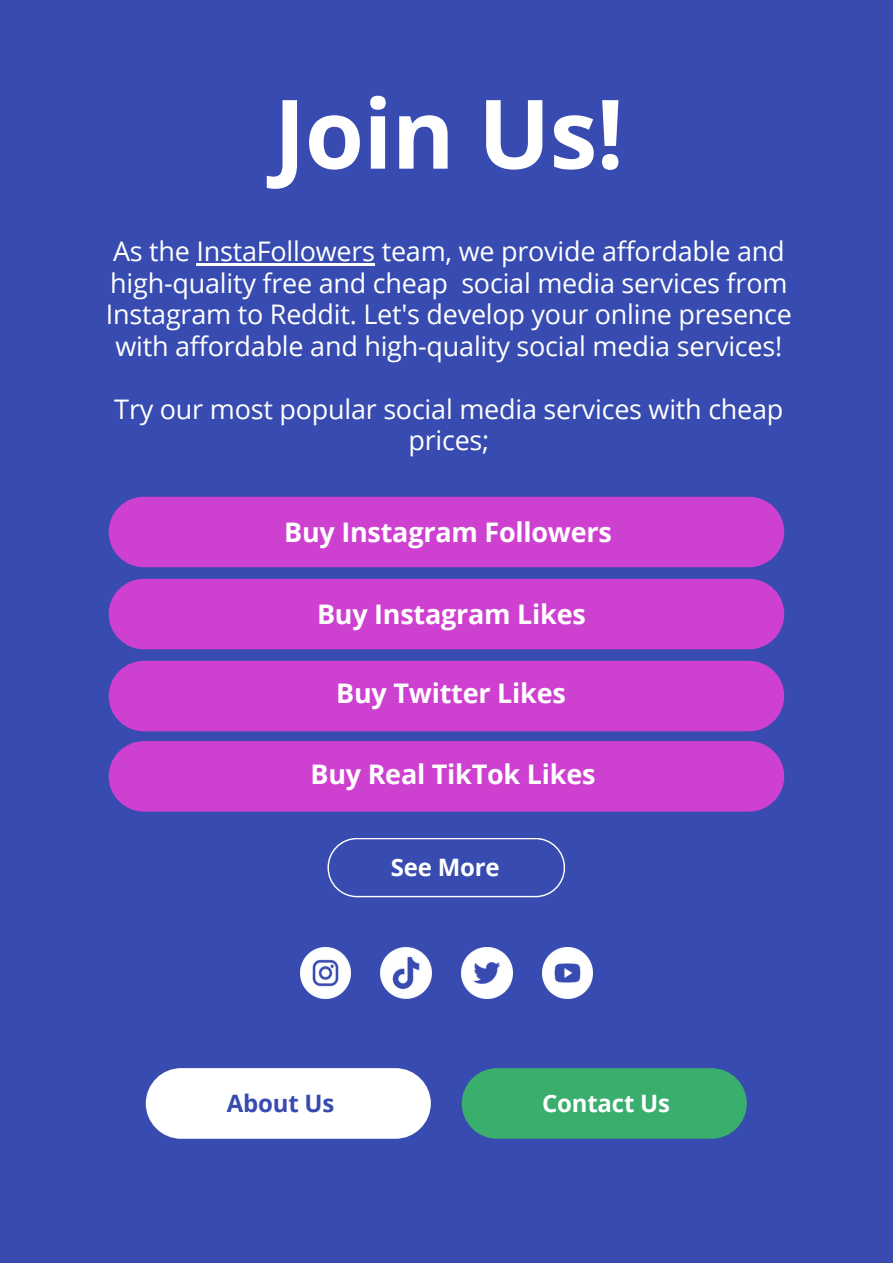
<style>
.page{position:relative;width:893px;height:1264px;background:#fff}
.page>*{position:absolute;margin:0;border:0;box-sizing:border-box;transform-origin:0 0}
.t1{font:700 95.85px "Open Sans";letter-spacing:-.01em;color:#fff}
.t2{font:27px/31.5px "Open Sans";letter-spacing:-.01em;color:#fff;text-align:center}
.t3{font:700 27px "Open Sans";letter-spacing:-.01em;color:#fff}
.t4{font:700 24px "Open Sans";letter-spacing:-.01em;color:#fff}
.t5{font:700 24px "Open Sans";letter-spacing:-.01em;color:#374bb0}
</style>
<div class="page">
<div style="left:0;top:0;width:892px;height:1262px;background:#374bb0"></div>
<div style="left:109px;top:497px;width:675px;height:70px;background:#ce41d0;border-radius:35px"></div>
<div style="left:109px;top:579px;width:675px;height:70px;background:#ce41d0;border-radius:35px"></div>
<div style="left:109px;top:661px;width:675px;height:70px;background:#ce41d0;border-radius:35px"></div>
<div style="left:109px;top:741px;width:675px;height:70px;background:#ce41d0;border-radius:35px"></div>
<div style="left:462px;top:1068px;width:284px;height:70px;background:#39ae6d;border-radius:35px"></div>
<div style="left:146px;top:1068px;width:285px;height:70px;background:#fff;border-radius:35px"></div>
<img style="left:381px;top:947px;width:50px;height:51px">
<img style="left:300px;top:947px;width:51px;height:51px">
<img style="left:461px;top:947px;width:51px;height:51px">
<img style="left:542px;top:947px;width:50px;height:51px">
<svg style="left:327px;top:838px;width:238px;height:59px"></svg>
<hr style="left:196px;top:263px;width:179px;height:3px;background:#fff">
<h1 class="t1" style="left:274px;top:66px;width:351px">Join Us!</h1>
<p class="t2" style="left:106px;top:235px;width:687px">As the InstaFollowers team, we provide affordable and high-quality free and cheap social media services from Instagram to Reddit. Let's develop your online presence with affordable and high-quality social media services!</p>
<p class="t2" style="left:114px;top:392px;width:670px">Try our most popular social media services with cheap prices;</p>
<p class="t3" style="left:284px;top:513px;width:329px">Buy Instagram Followers</p>
<p class="t3" style="left:317px;top:595px;width:270px">Buy Instagram Likes</p>
<p class="t3" style="left:336px;top:674px;width:231px">Buy Twitter Likes</p>
<p class="t3" style="left:310px;top:755px;width:286px">Buy Real TikTok Likes</p>
<p class="t4" style="left:391px;top:850px;width:110px">See More</p>
<p class="t5" style="left:227px;top:1085px;width:109px">About Us</p>
<p class="t4" style="left:542px;top:1085px;width:129px">Contact Us</p>
</div>
